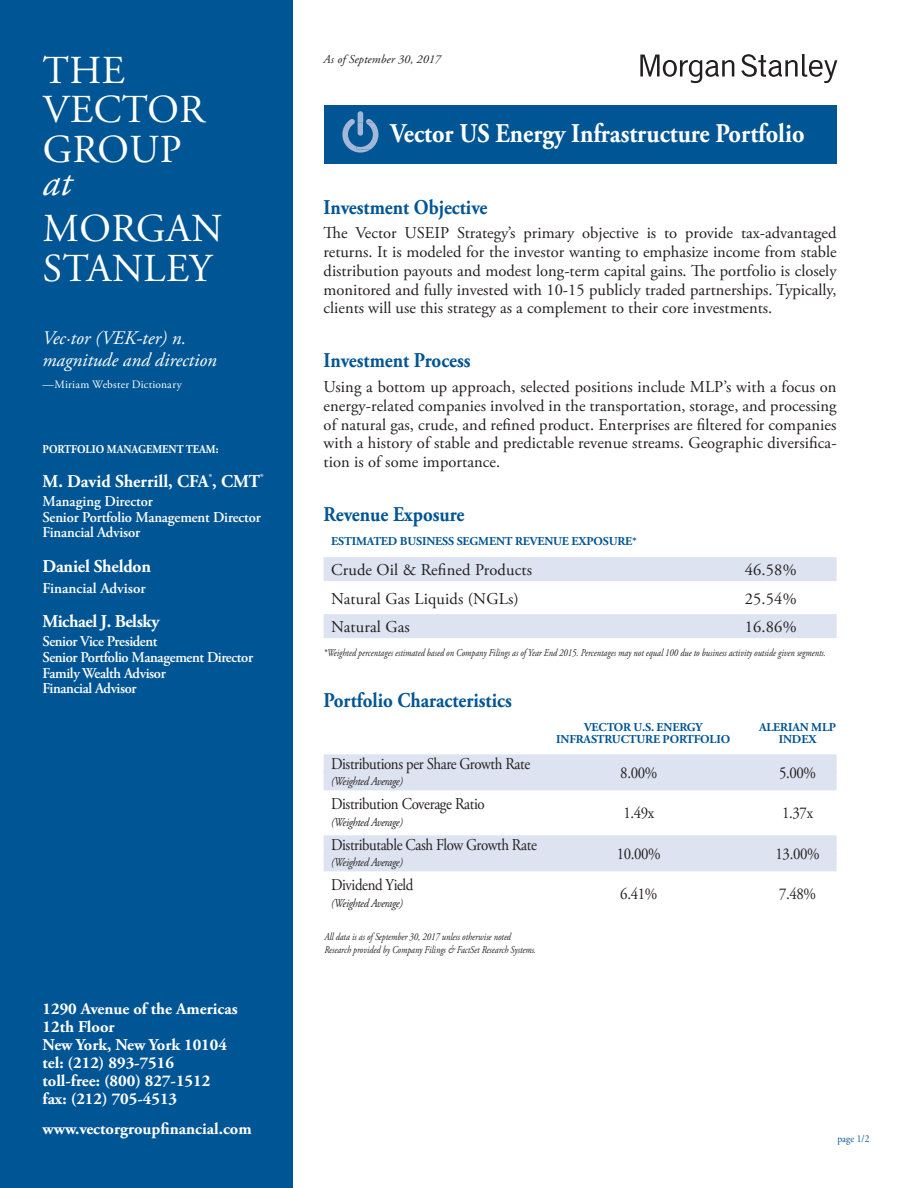
<style>
.page{position:relative;width:918px;height:1188px;background:#fff}
.page>*{position:absolute;margin:0;border:0;box-sizing:border-box;transform-origin:0 0}
.t1{font:39.6px/39.6px "Adobe Garamond Pro";letter-spacing:.015em;color:#fff}
.t2{font:italic 39.6px "Adobe Garamond Pro";color:#fff}
.t3{font:700 27px "Adobe Garamond Pro";color:#fff;scale:.9 1}
.t4{font:700 21px "Adobe Garamond Pro";color:#005595;scale:.9 1}
.t5{font:italic 19.2px/21.6px "Adobe Garamond Pro";color:#fff}
.t6{font:700 18px "Adobe Garamond Pro";letter-spacing:-.01em;color:#fff}
.t7{font:16.5px/18.8px "Adobe Garamond Pro";color:#231f20;text-align:justify}
.t8{font:700 16.5px/18px "Adobe Garamond Pro";color:#fff}
.t9{font:16.5px "Adobe Garamond Pro";letter-spacing:-.025em;color:#231f20;scale:.9 1}
.t10{font:16.5px "Adobe Garamond Pro";color:#231f20;scale:.9 1}
.t11{font:600 15px/15.8px "Adobe Garamond Pro";letter-spacing:-.025em;color:#fff}
.t12{font:600 15px "Adobe Garamond Pro";color:#fff}
.t13{font:700 12px "Adobe Garamond Pro";letter-spacing:-.01em;color:#005595}
.t14{font:italic 12px "Adobe Garamond Pro";letter-spacing:-.025em;color:#231f20;scale:.9 1}
.t15{font:700 12px "Adobe Garamond Pro";color:#fff;scale:.9 1}
.t16{font:italic 12px "Adobe Garamond Pro";letter-spacing:.01em;color:#231f20}
.t17{font:11.4px "Adobe Garamond Pro";letter-spacing:.015em;color:#fff}
.t18{font:italic 10.5px/13.5px "Adobe Garamond Pro";color:#231f20;scale:.82 1}
.t19{font:10.5px "Adobe Garamond Pro";color:#005595;scale:.9 1}
</style>
<div class="page">
<div style="left:324px;top:557px;width:513px;height:24px;background:#dde3f0"></div>
<div style="left:324px;top:614px;width:513px;height:24px;background:#dde3f0"></div>
<div style="left:324px;top:754px;width:513px;height:20px;background:#dde3f0"></div>
<div style="left:324px;top:771px;width:513px;height:19px;background:#dde3f0"></div>
<div style="left:324px;top:835px;width:513px;height:20px;background:#dde3f0"></div>
<div style="left:324px;top:852px;width:513px;height:19px;background:#dde3f0"></div>
<svg style="left:741px;top:54px;width:96px;height:29px"></svg>
<svg style="left:640px;top:55px;width:94px;height:28px"></svg>
<div style="left:324px;top:105px;width:513px;height:59px;background:#005595"></div>
<svg style="left:342px;top:111px;width:36px;height:42px"></svg>
<div style="left:0;top:0;width:293px;height:1188px;background:#005595"></div>
<h1 class="t1" style="left:43px;top:52px;width:164px">THE<br>VECTOR<br>GROUP</h1>
<h1 class="t2" style="left:43px;top:159px;width:30px">at</h1>
<h1 class="t1" style="left:43px;top:210px;width:181px">MORGAN<br>STANLEY</h1>
<p class="t5" style="left:43px;top:328px;width:176px">Vec·tor (VEK-ter) n. magnitude and direction</p>
<p class="t17" style="left:43px;top:377px;width:141px">—Miriam Webster Dictionary</p>
<p class="t15" style="left:43px;top:442px;width:197px">PORTFOLIO MANAGEMENT TEAM:</p>
<p class="t6" style="left:43px;top:471px;width:223px">M. David Sherrill, CFA<sup>®</sup>, CMT<sup>®</sup></p>
<p class="t11" style="left:43px;top:493px;width:220px">Managing Director<br>Senior Portfolio Management Director<br>Financial Advisor</p>
<p class="t6" style="left:43px;top:556px;width:110px">Daniel Sheldon</p>
<p class="t12" style="left:43px;top:579px;width:105px">Financial Advisor</p>
<p class="t6" style="left:43px;top:611px;width:118px">Michael J. Belsky</p>
<p class="t11" style="left:43px;top:634px;width:212px">Senior Vice President<br>Senior Portfolio Management Director<br>Family Wealth Advisor<br>Financial Advisor</p>
<p class="t8" style="left:43px;top:1000px;width:197px">1290 Avenue of the Americas<br>12th Floor<br>New York, New York 10104 tel: (212) 893-7516<br>toll-free: (800) 827-1512 fax: (212) 705-4513</p>
<p class="t8" style="left:43px;top:1120px;width:211px">www.vectorgroupfinancial.com</p>
<p class="t16" style="left:324px;top:52px;width:119px">As of September 30, 2017</p>
<h2 class="t3" style="left:391px;top:118px;width:461px">Vector US Energy Infrastructure Portfolio</h2>
<p class="t4" style="left:324px;top:195px;width:183px">Investment Objective</p>
<p class="t7" style="left:324px;top:224px;width:515px">The Vector USEIP Strategy’s primary objective is to provide tax-advantaged returns. It is modeled for the investor wanting to emphasize income from stable distribution payouts and modest long-term capital gains. The portfolio is closely monitored and fully invested with 10-15 publicly traded partnerships. Typically, clients will use this strategy as a complement to their core investments.</p>
<p class="t4" style="left:324px;top:349px;width:165px">Investment Process</p>
<p class="t7" style="left:324px;top:378px;width:515px">Using a bottom up approach, selected positions include MLP’s with a focus on energy-related companies involved in the transportation, storage, and processing of natural gas, crude, and refined product. Enterprises are filtered for companies with a history of stable and predictable revenue streams. Geographic diversifica&shy;tion is of some importance.</p>
<p class="t4" style="left:324px;top:502px;width:158px">Revenue Exposure</p>
<p class="t13" style="left:331px;top:534px;width:307px">ESTIMATED BUSINESS SEGMENT REVENUE EXPOSURE*</p>
<p class="t7" style="left:331px;top:561px;width:202px">Crude Oil &amp; Refined Products</p>
<p class="t7" style="left:745px;top:561px;width:53px">46.58%</p>
<p class="t7" style="left:331px;top:590px;width:189px">Natural Gas Liquids (NGLs)</p>
<p class="t7" style="left:745px;top:590px;width:53px">25.54%</p>
<p class="t7" style="left:331px;top:618px;width:80px">Natural Gas</p>
<p class="t7" style="left:745px;top:618px;width:53px">16.86%</p>
<p class="t18" style="left:324px;top:646px;width:614px">*Weighted percentages estimated based on Company Filings as of Year End 2015. Percentages may not equal 100 due to business activity outside given segments.</p>
<p class="t4" style="left:324px;top:688px;width:211px">Portfolio Characteristics</p>
<p class="t13" style="left:584px;top:720px;width:120px">VECTOR U.S. ENERGY</p>
<p class="t13" style="left:759px;top:720px;width:79px">ALERIAN MLP</p>
<p class="t13" style="left:556px;top:732px;width:176px">INFRASTRUCTURE PORTFOLIO</p>
<p class="t13" style="left:779px;top:732px;width:39px">INDEX</p>
<p class="t9" style="left:331px;top:754px;width:223px">Distributions per Share Growth Rate</p>
<p class="t10" style="left:620px;top:762px;width:43px">8.00%</p>
<p class="t10" style="left:779px;top:762px;width:43px">5.00%</p>
<p class="t14" style="left:331px;top:774px;width:81px">(Weighted Average)</p>
<p class="t9" style="left:331px;top:794px;width:172px">Distribution Coverage Ratio</p>
<p class="t10" style="left:623px;top:803px;width:36px">1.49x</p>
<p class="t10" style="left:782px;top:803px;width:36px">1.37x</p>
<p class="t14" style="left:331px;top:815px;width:81px">(Weighted Average)</p>
<p class="t9" style="left:331px;top:835px;width:230px">Distributable Cash Flow Growth Rate</p>
<p class="t10" style="left:617px;top:843px;width:50px">10.00%</p>
<p class="t10" style="left:776px;top:843px;width:50px">13.00%</p>
<p class="t14" style="left:331px;top:855px;width:81px">(Weighted Average)</p>
<p class="t9" style="left:331px;top:875px;width:93px">Dividend Yield</p>
<p class="t10" style="left:620px;top:884px;width:43px">6.41%</p>
<p class="t10" style="left:779px;top:884px;width:43px">7.48%</p>
<p class="t14" style="left:331px;top:896px;width:81px">(Weighted Average)</p>
<p class="t18" style="left:324px;top:930px;width:260px">All data is as of September 30, 2017 unless otherwise noted<br>Research provided by Company Filings &amp; FactSet Research Systems.</p>
<p class="t19" style="left:837px;top:1132px;width:37px">page 1/2</p>
</div>
